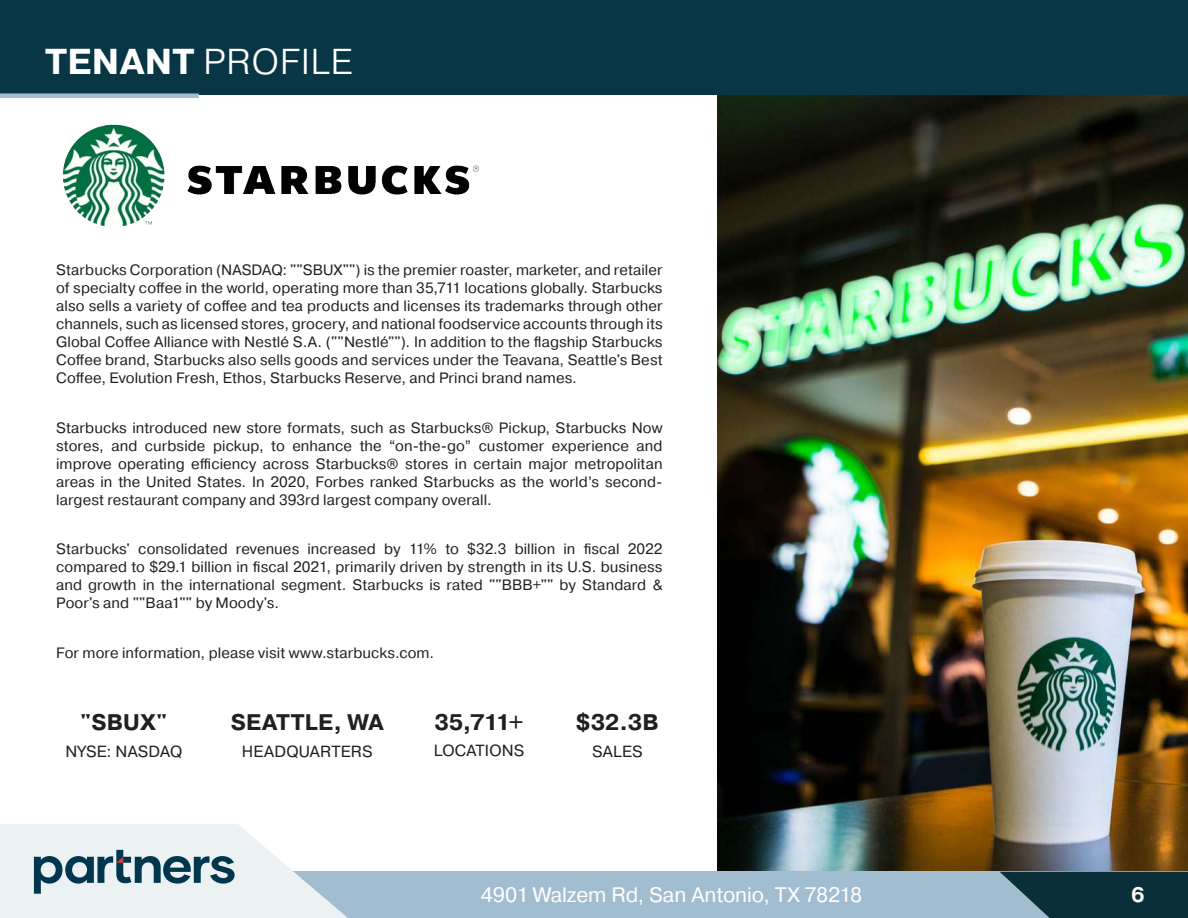
<style>
.page{position:relative;width:1188px;height:918px;background:#fff}
.page>*{position:absolute;margin:0;border:0;box-sizing:border-box;transform-origin:0 0}
.Page_Header{font:300 36px "Pragmatica";letter-spacing:.01em;color:#fff}
.TOC_SubEntry{font:700 22.65px "Pragmatica";letter-spacing:.005em;color:#231f20}
.Page_Header-2{font:21px "Pragmatica";letter-spacing:-.005em;color:#fff}
.t1{font:700 21px "Pragmatica";color:#fff}
.TOC_SubEntry-2{font:16.2px "Pragmatica";letter-spacing:.01em;color:#231f20}
.TOC_SubEntry-3{font:15px/18px "Pragmatica";letter-spacing:.005em;color:#231f20;text-align:justify}
.s1{font-weight:700}
</style>
<div class="page">
<img style="left:717px;top:94px;width:471px;height:778px">
<div style="left:0;top:0;width:1188px;height:94px;background:#083644"></div>
<div style="left:0;top:93px;width:199px;height:5px;background:#a2bdce"></div>
<div style="left:0;top:872px;width:1188px;height:46px;background:#a2bdd0"></div>
<svg style="left:0;top:824px;width:380px;height:94px"></svg>
<svg style="left:1000px;top:872px;width:188px;height:46px"></svg>
<img style="left:62px;top:124px;width:417px;height:103px">
<p class="Page_Header" style="left:45px;top:39px;width:309px"><span class="s1">TENANT</span> PROFILE</p>
<p class="TOC_SubEntry-3" style="left:56px;top:261px;width:608px">Starbucks Corporation (NASDAQ: ""SBUX"") is the premier roaster, marketer, and retailer of specialty coffee in the world, operating more than 35,711 locations globally. Starbucks also sells a variety of coffee and tea products and licenses its trademarks through other channels, such as licensed stores, grocery, and national foodservice accounts through its Global Coffee Alliance with Nestlé S.A. (""Nestlé""). In addition to the flagship Starbucks Coffee brand, Starbucks also sells goods and services under the Teavana, Seattle's Best Coffee, Evolution Fresh, Ethos, Starbucks Reserve, and Princi brand names.</p>
<p class="TOC_SubEntry-3" style="left:56px;top:419px;width:608px">Starbucks introduced new store formats, such as Starbucks® Pickup, Starbucks Now stores, and curbside pickup, to enhance the “on-the-go” customer experience and improve operating efficiency across Starbucks® stores in certain major metropolitan areas in the United States. In 2020, Forbes ranked Starbucks as the world’s second&shy;largest restaurant company and 393rd largest company overall.</p>
<p class="TOC_SubEntry-3" style="left:56px;top:540px;width:608px">Starbucks' consolidated revenues increased by 11% to $32.3 billion in fiscal 2022 compared to $29.1 billion in fiscal 2021, primarily driven by strength in its U.S. business and growth in the international segment. Starbucks is rated ""BBB+"" by Standard &amp; Poor's and ""Baa1"" by Moody's.</p>
<p class="TOC_SubEntry-3" style="left:56px;top:644px;width:379px">For more information, please visit www.starbucks.com.</p>
<p class="TOC_SubEntry" style="left:80px;top:708px;width:89px">"SBUX"</p>
<p class="TOC_SubEntry-2" style="left:65px;top:741px;width:118px">NYSE: NASDAQ</p>
<p class="TOC_SubEntry" style="left:231px;top:708px;width:155px">SEATTLE, WA</p>
<p class="TOC_SubEntry-2" style="left:242px;top:741px;width:132px">HEADQUARTERS</p>
<p class="TOC_SubEntry" style="left:434px;top:707px;width:91px">35,711+</p>
<p class="TOC_SubEntry-2" style="left:434px;top:741px;width:92px">LOCATIONS</p>
<p class="TOC_SubEntry" style="left:576px;top:708px;width:84px">$32.3B</p>
<p class="TOC_SubEntry-2" style="left:592px;top:741px;width:52px">SALES</p>
<h3 class="t1" style="left:1131px;top:878px;width:15px">6</h3>
<p class="Page_Header-2" style="left:481px;top:882px;width:383px">4901 Walzem Rd, San Antonio, TX 78218</p>
<p class="t1" style="left:1131px;top:881px;width:15px">6</p>
</div>
